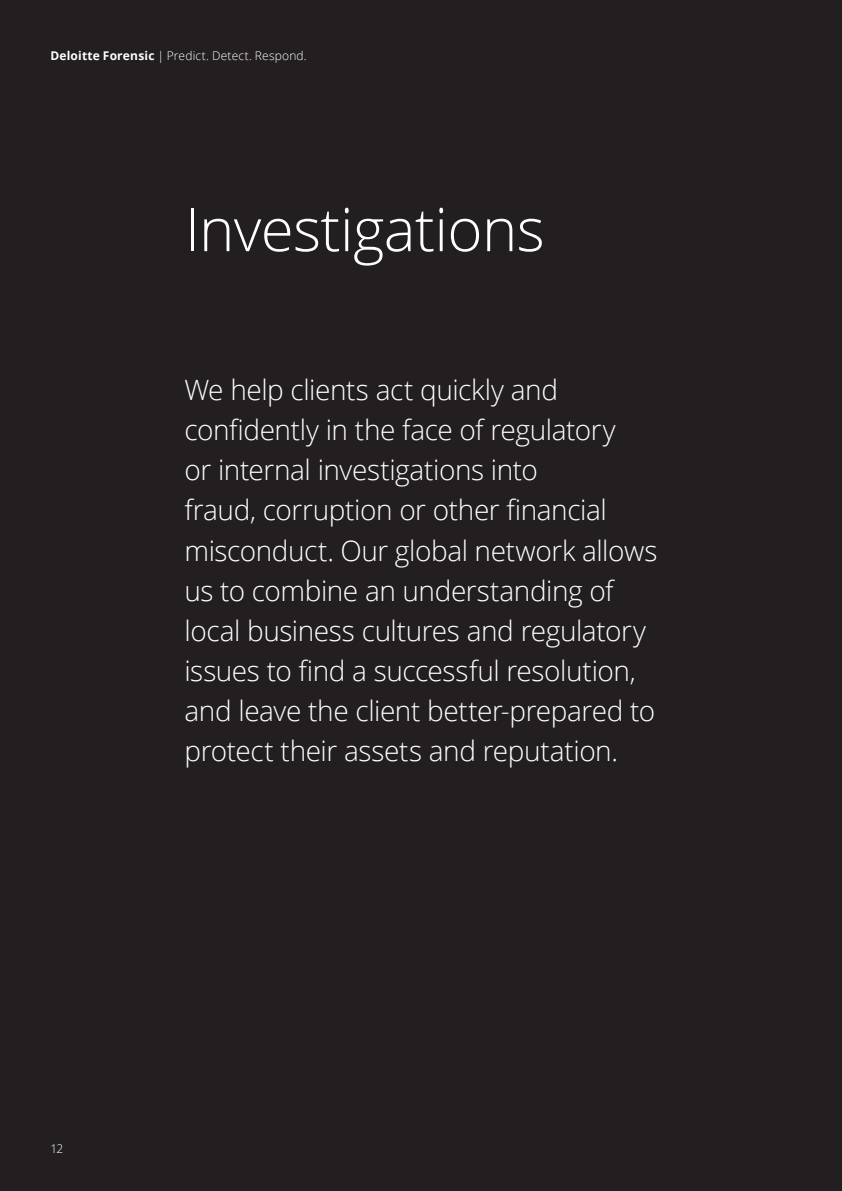
<style>
.page{position:relative;width:842px;height:1191px;background:#231f20}
.page>*{position:absolute;margin:0;border:0;box-sizing:border-box;transform-origin:0 0}
.t1{font:300 60px "Open Sans";letter-spacing:-.01em;color:#fff}
.t2{font:300 28px/40px "Open Sans";letter-spacing:-.015em;color:#fff}
.t3{font:300 12px "Open Sans";letter-spacing:.015em;color:#fff}
.s1{font-weight:700}
</style>
<div class="page">
<p class="t3" style="left:50px;top:47px;width:258px"><span class="s1">Deloitte Forensic</span> | Predict. Detect. Respond.</p>
<h1 class="t1" style="left:184px;top:188px;width:362px">Investigations</h1>
<p class="t2" style="left:184px;top:369px;width:474px">We help clients act quickly and confidently in the face of regulatory<br>or internal investigations into<br>fraud, corruption or other financial misconduct. Our global network allows us to combine an understanding of local business cultures and regulatory issues to find a successful resolution, and leave the client better-prepared to protect their assets and reputation.</p>
<p class="t3" style="left:50px;top:1140px;width:15px">12</p>
</div>
